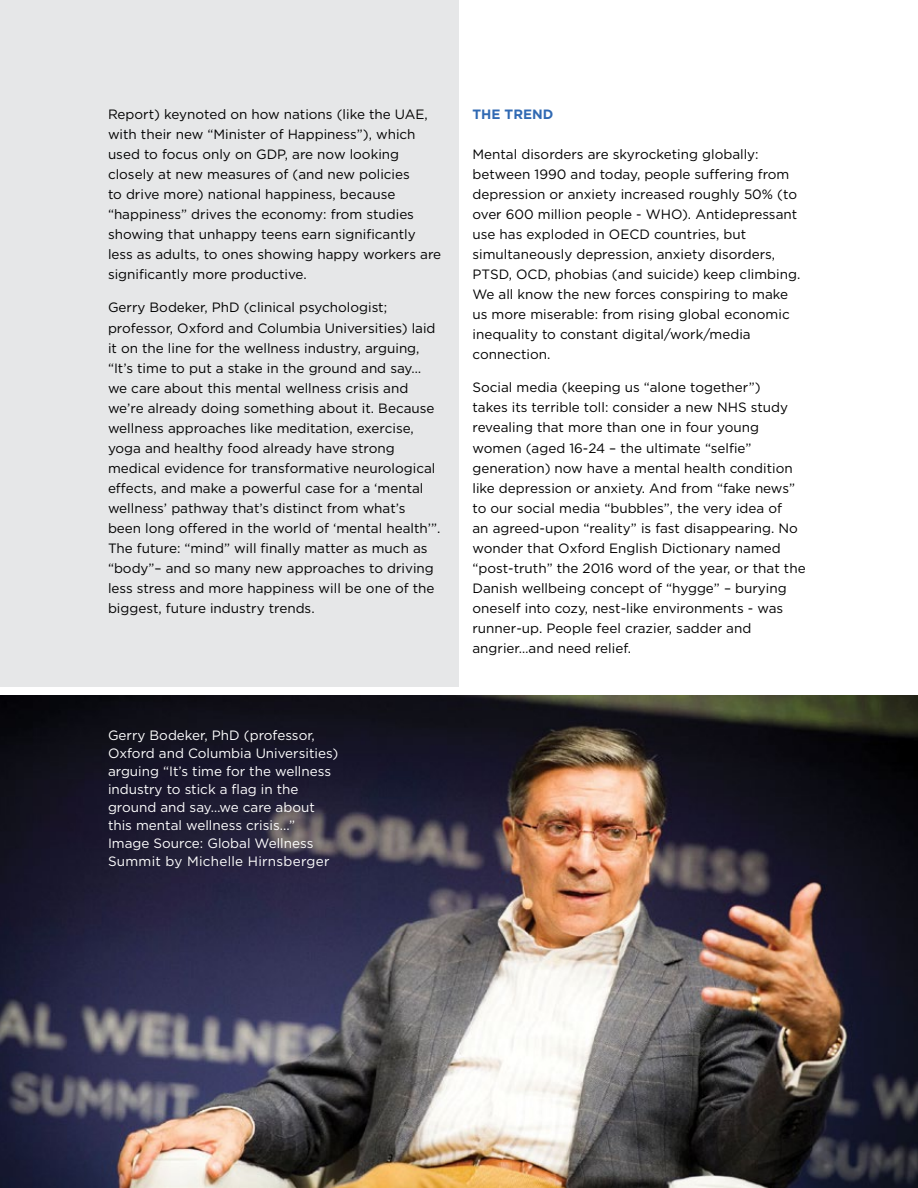
<style>
.page{position:relative;width:918px;height:1188px;background:#fff}
.page>*{position:absolute;margin:0;border:0;box-sizing:border-box;transform-origin:0 0}
.t1{font:13.5px/20px "Gotham";color:#000}
.t2{font:13.5px/18px "Gotham";color:#fff}
.t3{font:700 13.5px "Gotham";color:#3069b3}
</style>
<div class="page">
<div style="left:0;top:0;width:459px;height:687px;background:#e6e7e8"></div>
<img style="left:0;top:696px;width:918px;height:492px">
<p class="t1" style="left:108px;top:104px;width:335px">Report) keynoted on how nations (like the UAE, with their new “Minister of Happiness”), which used to focus only on GDP, are now looking closely at new measures of (and new policies<br>to drive more) national happiness, because “happiness” drives the economy: from studies showing that unhappy teens earn significantly less as adults, to ones showing happy workers are significantly more productive.</p>
<p class="t1" style="left:108px;top:297px;width:334px">Gerry Bodeker, PhD (clinical psychologist; professor, Oxford and Columbia Universities) laid it on the line for the wellness industry, arguing, “It’s time to put a stake in the ground and say… we care about this mental wellness crisis and we’re already doing something about it. Because wellness approaches like meditation, exercise, yoga and healthy food already have strong medical evidence for transformative neurological effects, and make a powerful case for a ‘mental wellness’ pathway that’s distinct from what’s been long offered in the world of ‘mental health’”.<br>The future: “mind” will finally matter as much as “body”– and so many new approaches to driving less stress and more happiness will be one of the biggest, future industry trends.</p>
<p class="t2" style="left:108px;top:726px;width:232px">Gerry Bodeker, PhD (professor,<br>Oxford and Columbia Universities) arguing “It’s time for the wellness industry to stick a flag in the ground and say…we care about this mental wellness crisis...”<br>Image Source: Global Wellness<br>Summit by Michelle Hirnsberger</p>
<p class="t3" style="left:472px;top:105px;width:82px">THE TREND</p>
<p class="t1" style="left:472px;top:144px;width:329px">Mental disorders are skyrocketing globally: between 1990 and today, people suffering from depression or anxiety increased roughly 50% (to over 600 million people - WHO). Antidepressant use has exploded in OECD countries, but simultaneously depression, anxiety disorders, PTSD, OCD, phobias (and suicide) keep climbing.<br>We all know the new forces conspiring to make us more miserable: from rising global economic inequality to constant digital/work/media connection.</p>
<p class="t1" style="left:472px;top:377px;width:335px">Social media (keeping us “alone together”)<br>takes its terrible toll: consider a new NHS study revealing that more than one in four young women (aged 16-24 – the ultimate “selfie” generation) now have a mental health condition like depression or anxiety. And from “fake news” to our social media “bubbles”, the very idea of<br>an agreed-upon “reality” is fast disappearing. No wonder that Oxford English Dictionary named “post-truth” the 2016 word of the year, or that the Danish wellbeing concept of “hygge” – burying oneself into cozy, nest-like environments - was runner-up. People feel crazier, sadder and angrier…and need relief.</p>
</div>
